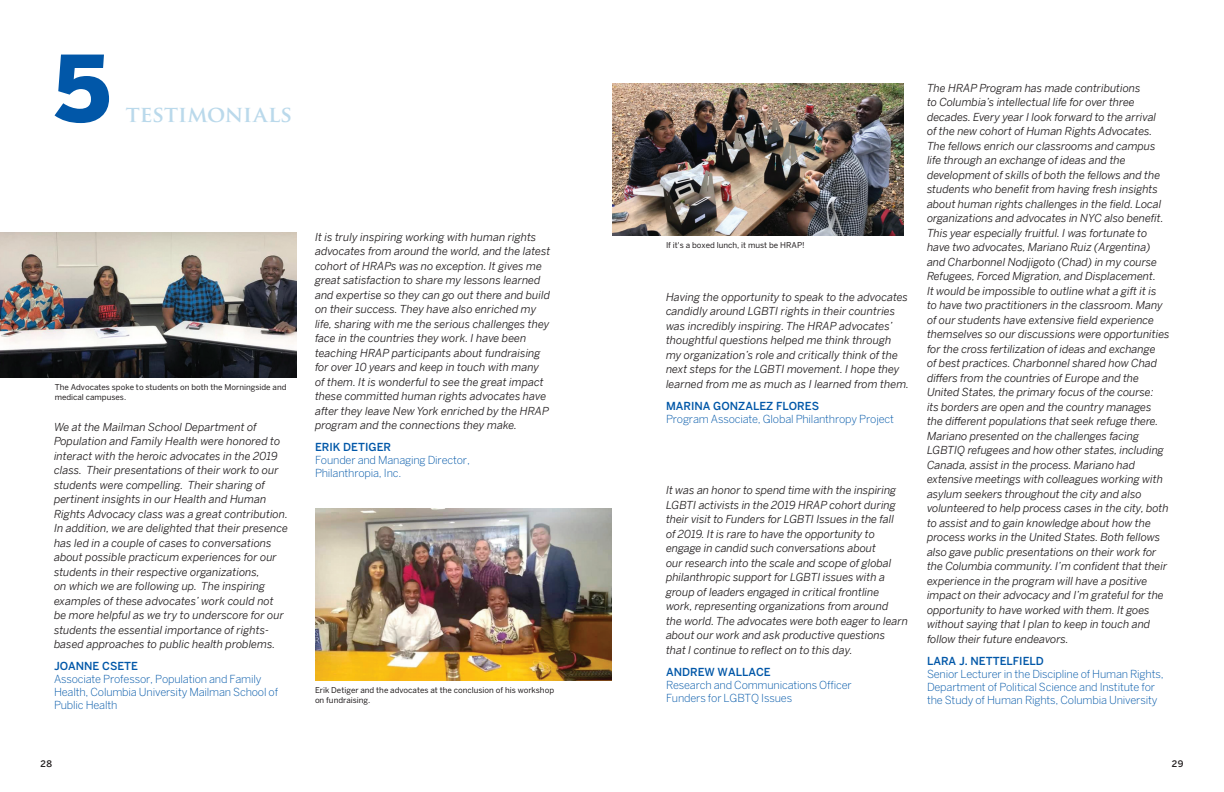
<style>
.page{position:relative;width:1224px;height:792px;background:#fff}
.page>*{position:absolute;margin:0;border:0;box-sizing:border-box;transform-origin:0 0}
.Paragraph_Style_3{font:900 90.9px "Benton Sans";color:#0157a8}
.t1{font:700 22.1px "Trajan Pro";color:#bad9eb}
.body-flow_ALL{font:italic 11px/14.5px "Benton Sans";letter-spacing:-.005em;color:#231f20}
._5_TITLE{font:300 11px/13px "Benton Sans";letter-spacing:-.015em;color:#0157a8}
._5_NAME{font:500 11px "Benton Sans";color:#0157a8}
.t2{font:500 9px "Benton Sans";color:#231f20}
._5_NAME-2{font:8px/10px "Benton Sans";color:#231f20}
</style>
<div class="page">
<img style="left:0;top:232px;width:297px;height:146px">
<img style="left:315px;top:508px;width:297px;height:173px">
<img style="left:612px;top:83px;width:291px;height:152px">
<p class="Paragraph_Style_3" style="left:54px;top:34px;width:58px">5</p>
<p class="t1" style="left:126px;top:100px;width:168px">TESTIMONIALS</p>
<p class="_5_NAME-2" style="left:55px;top:382px;width:233px">The Advocates spoke to students on both the Morningside and medical campuses.</p>
<p class="body-flow_ALL" style="left:54px;top:419px;width:236px">We at the Mailman School Department of Population and Family Health were honored to interact with the heroic advocates in the 2019 class. Their presentations of their work to our students were compelling. Their sharing of pertinent insights in our Health and Human Rights Advocacy class was a great contribution.<br>In addition, we are delighted that their presence has led in a couple of cases to conversations about possible practicum experiences for our students in their respective organizations,<br>on which we are following up. The inspiring examples of these advocates’ work could not be more helpful as we try to underscore for our students the essential importance of rights&shy;based approaches to public health problems.</p>
<p class="_5_NAME" style="left:54px;top:660px;width:86px">JOANNE CSETE</p>
<p class="_5_TITLE" style="left:54px;top:673px;width:226px">Associate Professor, Population and Family<br>Health, Columbia University Mailman School of<br>Public Health</p>
<p class="body-flow_ALL" style="left:315px;top:229px;width:237px">It is truly inspiring working with human rights advocates from around the world, and the latest cohort of HRAPs was no exception. It gives me great satisfaction to share my lessons learned and expertise so they can go out there and build on their success. They have also enriched my life, sharing with me the serious challenges they face in the countries they work. I have been teaching HRAP participants about fundraising for over 10 years and keep in touch with many of them. It is wonderful to see the great impact these committed human rights advocates have after they leave New York enriched by the HRAP program and the connections they make.</p>
<p class="_5_NAME" style="left:315px;top:441px;width:78px">ERIK DETIGER</p>
<p class="_5_TITLE" style="left:315px;top:454px;width:156px">Founder and Managing Director,<br>Philanthropia, Inc.</p>
<p class="_5_NAME-2" style="left:315px;top:685px;width:241px">Erik Detiger and the advocates at the conclusion of his workshop on fundraising.</p>
<p class="_5_NAME-2" style="left:666px;top:240px;width:140px">If it's a boxed lunch, it must be HRAP!</p>
<p class="body-flow_ALL" style="left:666px;top:289px;width:245px">Having the opportunity to speak to the advocates candidly around LGBTI rights in their countries was incredibly inspiring. The HRAP advocates’ thoughtful questions helped me think through my organization’s role and critically think of the next steps for the LGBTI movement. I hope they learned from me as much as I learned from them.</p>
<p class="_5_NAME" style="left:666px;top:399px;width:155px">MARINA GONZALEZ FLORES</p>
<p class="_5_TITLE" style="left:666px;top:412px;width:229px">Program Associate, Global Philanthropy Project</p>
<p class="body-flow_ALL" style="left:666px;top:482px;width:243px">It was an honor to spend time with the inspiring LGBTI activists in the 2019 HRAP cohort during their visit to Funders for LGBTI Issues in the fall<br>of 2019. It is rare to have the opportunity to engage in candid such conversations about<br>our research into the scale and scope of global philanthropic support for LGBTI issues with a group of leaders engaged in critical frontline work, representing organizations from around<br>the world. The advocates were both eager to learn about our work and ask productive questions<br>that I continue to reflect on to this day.</p>
<p class="_5_NAME" style="left:666px;top:665px;width:106px">ANDREW WALLACE</p>
<p class="_5_TITLE" style="left:666px;top:678px;width:187px">Research and Communications Officer</p>
<p class="_5_TITLE" style="left:666px;top:691px;width:128px">Funders for LGBTQ Issues</p>
<p class="body-flow_ALL" style="left:927px;top:80px;width:244px">The HRAP Program has made contributions<br>to Columbia’s intellectual life for over three decades. Every year I look forward to the arrival<br>of the new cohort of Human Rights Advocates.<br>The fellows enrich our classrooms and campus life through an exchange of ideas and the development of skills of both the fellows and the students who benefit from having fresh insights about human rights challenges in the field. Local organizations and advocates in NYC also benefit.<br>This year especially fruitful. I was fortunate to have two advocates, Mariano Ruiz (Argentina) and Charbonnel Nodjigoto (Chad) in my course Refugees, Forced Migration, and Displacement.<br>It would be impossible to outline what a gift it is<br>to have two practitioners in the classroom. Many of our students have extensive field experience themselves so our discussions were opportunities for the cross fertilization of ideas and exchange<br>of best practices. Charbonnel shared how Chad differs from the countries of Europe and the United States, the primary focus of the course:<br>its borders are open and the country manages the different populations that seek refuge there.<br>Mariano presented on the challenges facing LGBTIQ refugees and how other states, including Canada, assist in the process. Mariano had extensive meetings with colleagues working with asylum seekers throughout the city and also volunteered to help process cases in the city, both to assist and to gain knowledge about how the process works in the United States. Both fellows also gave public presentations on their work for the Columbia community. I’m confident that their experience in the program will have a positive impact on their advocacy and I’m grateful for the opportunity to have worked with them. It goes without saying that I plan to keep in touch and follow their future endeavors.</p>
<p class="_5_NAME" style="left:927px;top:654px;width:118px">LARA J. NETTELFIELD</p>
<p class="_5_TITLE" style="left:927px;top:667px;width:238px">Senior Lecturer in the Discipline of Human Rights,<br>Department of Political Science and Institute for the Study of Human Rights, Columbia University</p>
<p class="t2" style="left:40px;top:758px;width:13px">28</p>
<p class="t2" style="left:1172px;top:758px;width:13px">29</p>
</div>
